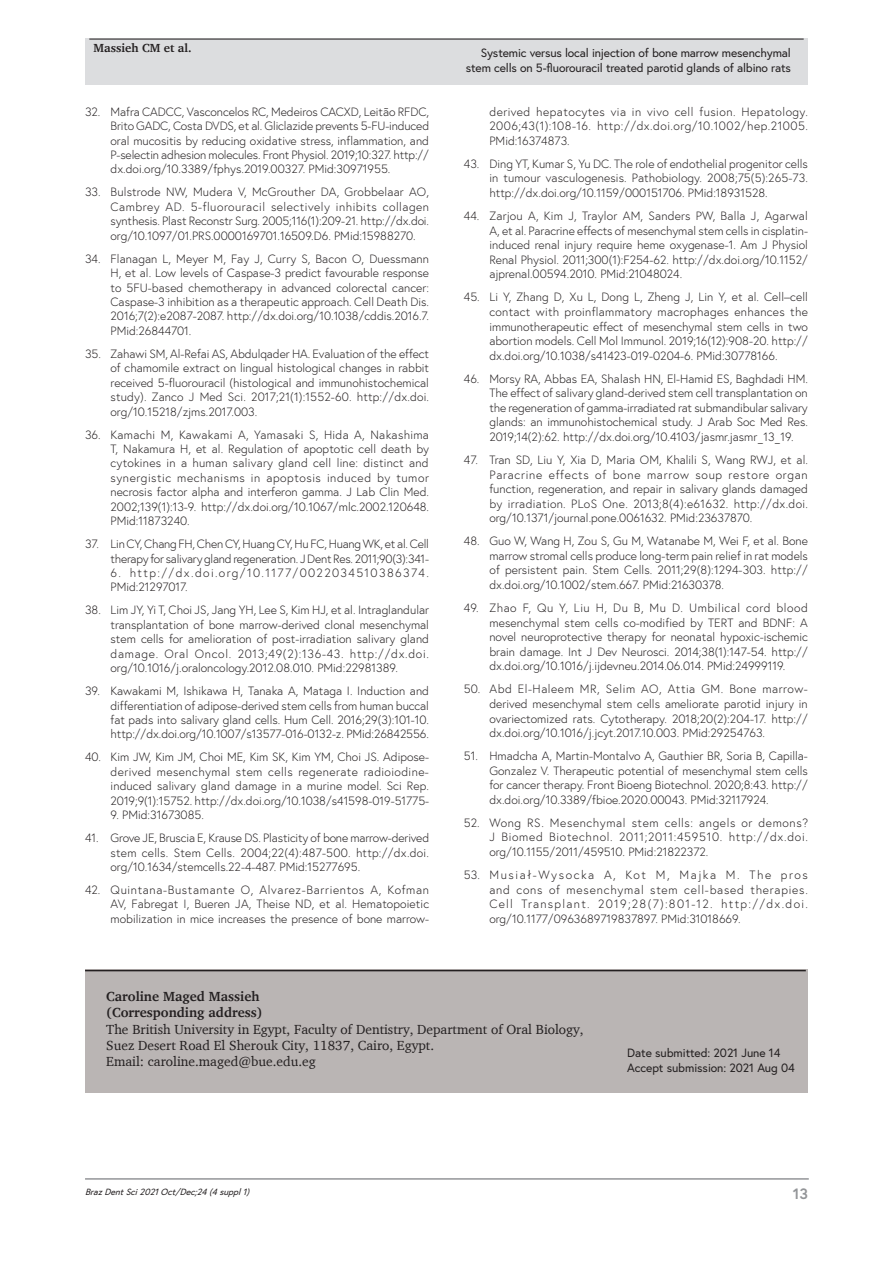
<style>
.page{position:relative;width:893px;height:1263px;background:#fff}
.page>*{position:absolute;margin:0;border:0;box-sizing:border-box;transform-origin:0 0}
.t1{font:700 15px "Europa";color:#939598}
.Correspondence{font:13.5px/16.2px "Charter";color:#231f20}
.Reference{font:300 12px/14.5px "Europa";color:#231f20;text-align:justify}
.History{font:12px/14.4px "Europa";letter-spacing:-.01em;color:#231f20;text-align:right}
.Reference-2{font:300 12px/14.4px "Europa";letter-spacing:-.02em;color:#231f20;text-align:right}
.History-2{font:12px "Europa";letter-spacing:-.19em;color:#231f20}
.Reference-3{font:300 12px/14.4px "Europa";letter-spacing:.115em;color:#231f20}
.t2{font:700 12px "Charter";color:#231f20}
.t3{font:italic 9px "Europa";color:#231f20}
.s1{font-weight:700}
</style>
<div class="page">
<hr style="left:85px;top:1178px;width:724px;height:2px;background:#939598">
<div style="left:85px;top:39px;width:723px;height:46px;background:#dcdddf"></div>
<hr style="left:89px;top:39px;width:715px;height:1px;background:#231f20">
<div style="left:623px;top:969px;width:185px;height:124px;background:#bab5b4"></div>
<div style="left:85px;top:969px;width:538px;height:124px;background:#bab5b4"></div>
<hr style="left:85px;top:970px;width:721px;height:1px;background:#231f20">
<p class="t2" style="left:94px;top:41px;width:99px">Massieh CM et al.</p>
<p class="Reference" style="left:111px;top:104px;width:320px;text-indent:-26px">32. Mafra CADCC, Vasconcelos RC, Medeiros CACXD, Leitão RFDC, Brito GADC, Costa DVDS, et al. Gliclazide prevents 5-FU-induced oral mucositis by reducing oxidative stress, inflammation, and P-selectin adhesion molecules. Front Physiol. 2019;10:327. http:// dx.doi.org/10.3389/fphys.2019.00327. PMid:30971955.</p>
<p class="Reference" style="left:111px;top:185px;width:320px;text-indent:-26px">33. Bulstrode NW, Mudera V, McGrouther DA, Grobbelaar AO, Cambrey AD. 5-fluorouracil selectively inhibits collagen synthesis. Plast Reconstr Surg. 2005;116(1):209-21. http://dx.doi. org/10.1097/01.PRS.0000169701.16509.D6. PMid:15988270.</p>
<p class="Reference" style="left:111px;top:251px;width:320px;text-indent:-26px">34. Flanagan L, Meyer M, Fay J, Curry S, Bacon O, Duessmann H, et al. Low levels of Caspase-3 predict favourable response to 5FU-based chemotherapy in advanced colorectal cancer:<br>Caspase-3 inhibition as a therapeutic approach. Cell Death Dis.<br>2016;7(2):e2087-2087. http://dx.doi.org/10.1038/cddis.2016.7.<br>PMid:26844701.</p>
<p class="Reference" style="left:111px;top:346px;width:320px;text-indent:-26px">35. Zahawi SM, Al-Refai AS, Abdulqader HA. Evaluation of the effect of chamomile extract on lingual histological changes in rabbit received 5-fluorouracil (histological and immunohistochemical study). Zanco J Med Sci. 2017;21(1):1552-60. http://dx.doi. org/10.15218/zjms.2017.003.</p>
<p class="Reference" style="left:111px;top:427px;width:320px;text-indent:-26px">36. Kamachi M, Kawakami A, Yamasaki S, Hida A, Nakashima T, Nakamura H, et al. Regulation of apoptotic cell death by cytokines in a human salivary gland cell line: distinct and synergistic mechanisms in apoptosis induced by tumor necrosis factor alpha and interferon gamma. J Lab Clin Med.<br>2002;139(1):13-9. http://dx.doi.org/10.1067/mlc.2002.120648.<br>PMid:11873240.</p>
<p class="Reference-2" style="left:85px;top:537px;width:345px">37. Lin CY, Chang FH, Chen CY, Huang CY, Hu FC, Huang WK, et al. Cell therapy for salivary gland regeneration. J Dent Res. 2011;90(3):341-</p>
<p class="Reference-3" style="left:111px;top:565px;width:320px">6. http://dx.doi.org/10.1177/0022034510386374.<br>PMid:21297017.</p>
<p class="Reference" style="left:111px;top:603px;width:320px;text-indent:-26px">38. Lim JY, Yi T, Choi JS, Jang YH, Lee S, Kim HJ, et al. Intraglandular transplantation of bone marrow-derived clonal mesenchymal stem cells for amelioration of post-irradiation salivary gland damage. Oral Oncol. 2013;49(2):136-43. http://dx.doi. org/10.1016/j.oraloncology.2012.08.010. PMid:22981389.</p>
<p class="Reference" style="left:111px;top:683px;width:320px;text-indent:-26px">39. Kawakami M, Ishikawa H, Tanaka A, Mataga I. Induction and differentiation of adipose-derived stem cells from human buccal fat pads into salivary gland cells. Hum Cell. 2016;29(3):101-10. http://dx.doi.org/10.1007/s13577-016-0132-z. PMid:26842556.</p>
<p class="Reference" style="left:111px;top:750px;width:320px;text-indent:-26px">40. Kim JW, Kim JM, Choi ME, Kim SK, Kim YM, Choi JS. Adipose&shy;derived mesenchymal stem cells regenerate radioiodine&shy;induced salivary gland damage in a murine model. Sci Rep.<br>2019;9(1):15752. http://dx.doi.org/10.1038/s41598-019-51775-</p>
<p class="Reference" style="left:111px;top:807px;width:95px">9. PMid:31673085.</p>
<p class="Reference" style="left:111px;top:830px;width:320px;text-indent:-26px">41. Grove JE, Bruscia E, Krause DS. Plasticity of bone marrow-derived stem cells. Stem Cells. 2004;22(4):487-500. http://dx.doi. org/10.1634/stemcells.22-4-487. PMid:15277695.</p>
<p class="Reference" style="left:111px;top:882px;width:320px;text-indent:-26px">42. Quintana-Bustamante O, Alvarez-Barrientos A, Kofman AV, Fabregat I, Bueren JA, Theise ND, et al. Hematopoietic mobilization in mice increases the presence of bone marrow-</p>
<p class="History" style="left:466px;top:46px;width:327px">Systemic versus local injection of bone marrow mesenchymal stem cells on 5-fluorouracil treated parotid glands of albino rats</p>
<p class="History-2" style="left:463px;top:53px;width:328px">Systemicversuslocalinjectionofbonemarrow mesenchymalstem celson5-fluorouraciltreated parotid glandsofalbino rats</p>
<p class="Reference" style="left:489px;top:104px;width:320px">derived hepatocytes via in vivo cell fusion. Hepatology.<br>2006;43(1):108-16. http://dx.doi.org/10.1002/hep.21005.<br>PMid:16374873.</p>
<p class="Reference" style="left:489px;top:156px;width:320px;text-indent:-26px">43. Ding YT, Kumar S, Yu DC. The role of endothelial progenitor cells in tumour vasculogenesis. Pathobiology. 2008;75(5):265-73. http://dx.doi.org/10.1159/000151706. PMid:18931528.</p>
<p class="Reference" style="left:489px;top:208px;width:320px;text-indent:-26px">44. Zarjou A, Kim J, Traylor AM, Sanders PW, Balla J, Agarwal A, et al. Paracrine effects of mesenchymal stem cells in cisplatin&shy;induced renal injury require heme oxygenase-1. Am J Physiol Renal Physiol. 2011;300(1):F254-62. http://dx.doi.org/10.1152/ ajprenal.00594.2010. PMid:21048024.</p>
<p class="Reference" style="left:489px;top:290px;width:320px;text-indent:-26px">45. Li Y, Zhang D, Xu L, Dong L, Zheng J, Lin Y, et al. Cell–cell contact with proinflammatory macrophages enhances the immunotherapeutic effect of mesenchymal stem cells in two abortion models. Cell Mol Immunol. 2019;16(12):908-20. http:// dx.doi.org/10.1038/s41423-019-0204-6. PMid:30778166.</p>
<p class="Reference" style="left:489px;top:371px;width:320px;text-indent:-26px">46. Morsy RA, Abbas EA, Shalash HN, El-Hamid ES, Baghdadi HM.<br>The effect of salivary gland-derived stem cell transplantation on the regeneration of gamma-irradiated rat submandibular salivary glands: an immunohistochemical study. J Arab Soc Med Res.<br>2019;14(2):62. http://dx.doi.org/10.4103/jasmr.jasmr_13_19.</p>
<p class="Reference" style="left:489px;top:452px;width:320px;text-indent:-26px">47. Tran SD, Liu Y, Xia D, Maria OM, Khalili S, Wang RWJ, et al.<br>Paracrine effects of bone marrow soup restore organ function, regeneration, and repair in salivary glands damaged by irradiation. PLoS One. 2013;8(4):e61632. http://dx.doi. org/10.1371/journal.pone.0061632. PMid:23637870.</p>
<p class="Reference" style="left:489px;top:534px;width:320px;text-indent:-26px">48. Guo W, Wang H, Zou S, Gu M, Watanabe M, Wei F, et al. Bone marrow stromal cells produce long-term pain relief in rat models of persistent pain. Stem Cells. 2011;29(8):1294-303. http:// dx.doi.org/10.1002/stem.667. PMid:21630378.</p>
<p class="Reference" style="left:489px;top:600px;width:320px;text-indent:-26px">49. Zhao F, Qu Y, Liu H, Du B, Mu D. Umbilical cord blood mesenchymal stem cells co-modified by TERT and BDNF: A novel neuroprotective therapy for neonatal hypoxic-ischemic brain damage. Int J Dev Neurosci. 2014;38(1):147-54. http:// dx.doi.org/10.1016/j.ijdevneu.2014.06.014. PMid:24999119.</p>
<p class="Reference" style="left:489px;top:682px;width:320px;text-indent:-26px">50. Abd El-Haleem MR, Selim AO, Attia GM. Bone marrow&shy;derived mesenchymal stem cells ameliorate parotid injury in ovariectomized rats. Cytotherapy. 2018;20(2):204-17. http:// dx.doi.org/10.1016/j.jcyt.2017.10.003. PMid:29254763.</p>
<p class="Reference" style="left:489px;top:748px;width:320px;text-indent:-26px">51. Hmadcha A, Martin-Montalvo A, Gauthier BR, Soria B, Capilla-Gonzalez V. Therapeutic potential of mesenchymal stem cells for cancer therapy. Front Bioeng Biotechnol. 2020;8:43. http:// dx.doi.org/10.3389/fbioe.2020.00043. PMid:32117924.</p>
<p class="Reference" style="left:489px;top:815px;width:320px;text-indent:-26px">52. Wong RS. Mesenchymal stem cells: angels or demons?<br>J Biomed Biotechnol. 2011;2011:459510. http://dx.doi. org/10.1155/2011/459510. PMid:21822372.</p>
<p class="Reference" style="left:489px;top:867px;width:320px;text-indent:-26px">53. Musiał-Wysocka A, Kot M, Majka M. The pros and cons of mesenchymal stem cell-based therapies.<br>Cell Transplant. 2019;28(7):801-12. http://dx.doi. org/10.1177/0963689719837897. PMid:31018669.</p>
<p class="Correspondence" style="left:106px;top:988px;width:479px"><span class="s1">Caroline Maged Massieh<br>(Corresponding address)<br></span>The British University in Egypt, Faculty of Dentistry, Department of Oral Biology, Suez Desert Road El Sherouk City, 11837, Cairo, Egypt.<br>Email: caroline.maged@bue.edu.eg</p>
<p class="History" style="left:627px;top:1045px;width:169px;text-align:left">Date submitted: 2021 June 14<br>Accept submission: 2021 Aug 04</p>
<p class="t3" style="left:85px;top:1185px;width:169px">BrazDentSci2021Oct/Dec;24(4suppl1)</p>
<p class="t1" style="left:793px;top:1184px;width:17px">13</p>
</div>
